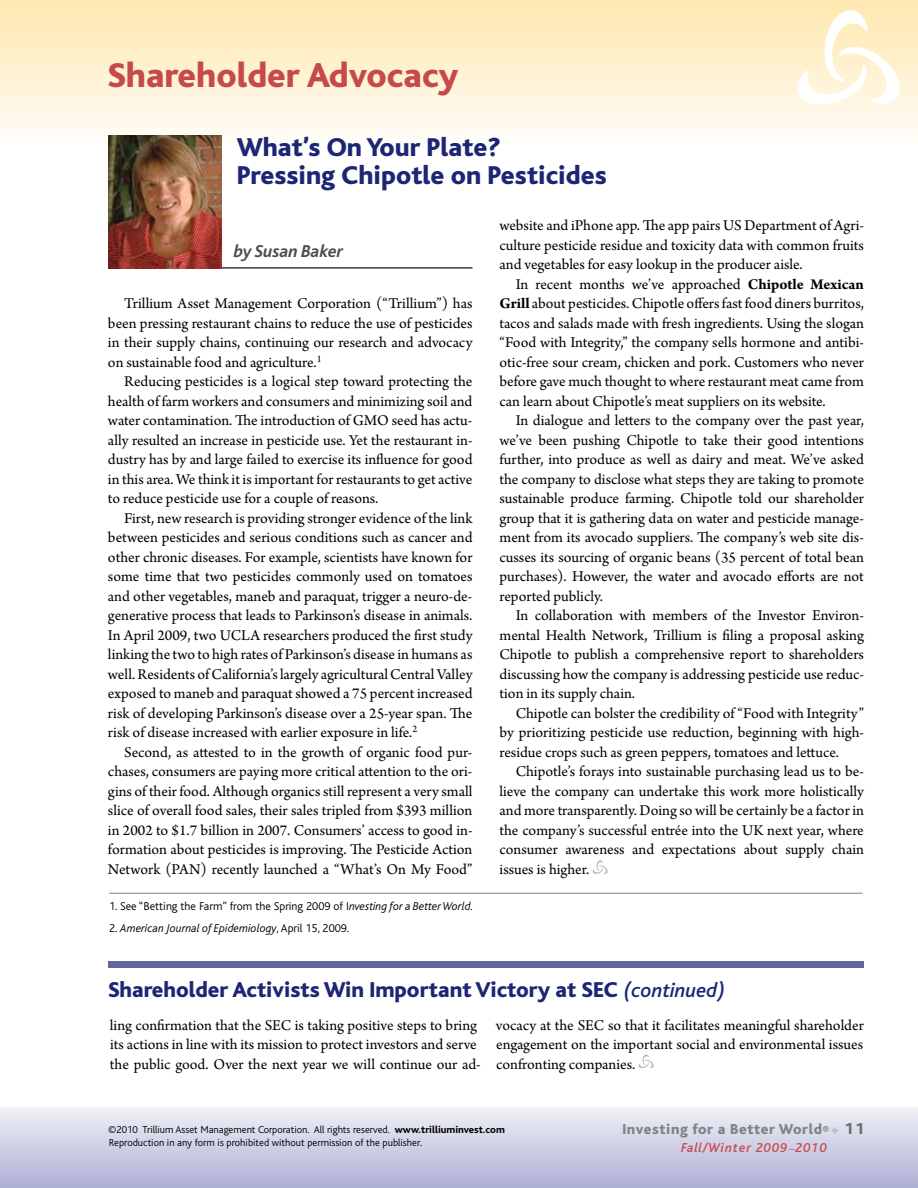
<style>
.page{position:relative;width:918px;height:1188px;background:#fff}
.page>*{position:absolute;margin:0;border:0;box-sizing:border-box;transform-origin:0 0}
.t1{font:800 36px "Bliss";color:#c74a4b}
.t2{font:800 27px/28.5px "Bliss";color:#1c2674}
.t3{font:800 22.5px "Bliss";color:#1c2674}
.t4{font:italic 700 18px "Bliss";color:#4d4d4f}
.t5{font:15.75px/19.5px "Arno Pro";color:#000;text-align:justify}
.t6{font:800 15px "Bliss";letter-spacing:.04em;color:#808285}
.t7{font:italic 500 13.5px "Bliss";letter-spacing:.08em;color:#c74a4b}
.t8{font:300 11.85px "Bliss";color:#000}
.t9{font:italic 300 11.85px "Bliss";color:#000}
.t10{font:300 10.5px/13.5px "Bliss";color:#000}
.s1{font-style:italic}
.s2{font-style:normal}
.s3{font-weight:700}
.s4{font-weight:500;font-style:italic;font-size:21px}
.s5{font-weight:800}
.s6{font-size:12px}
.s7{color:#bcbdc0}
.s8{font-size:16.5px;color:#6d6f71}
.s9{font-family:"Arno Pro";font-weight:400;font-style:normal}
</style>
<div class="page">
<div style="left:0;top:1107px;width:918px;height:81px;background:linear-gradient(to bottom,#f1f0f7,#adafd4)"></div>
<div style="left:0;top:0;width:918px;height:154px;background:linear-gradient(to bottom,#ffe8ad,#fffefe)"></div>
<svg style="left:796px;top:8px;width:104px;height:100px"></svg>
<svg style="left:592px;top:860px;width:16px;height:14px"></svg>
<hr style="left:108px;top:267px;width:364px;height:1px;background:#000">
<img style="left:108px;top:135px;width:113px;height:133px">
<svg style="left:638px;top:1054px;width:16px;height:15px"></svg>
<hr style="left:109px;top:893px;width:754px;height:1px;background:#808285">
<div style="left:108px;top:961px;width:756px;height:7px;background:#64649d"></div>
<h1 class="t1" style="left:107px;top:57px;width:353px">Shareholder Advocacy</h1>
<h2 class="t2" style="left:237px;top:133px;width:372px">What’s On Your Plate?<br>Pressing Chipotle on Pesticides</h2>
<p class="t4" style="left:234px;top:242px;width:111px">by Susan Baker</p>
<p class="t5" style="left:108px;top:295px;width:366px;text-indent:16px">Trillium Asset Management Corporation (“Trillium”) has been pressing restaurant chains to reduce the use of pesticides in their supply chains, continuing our research and advocacy on sustainable food and agriculture.<sup>1</sup></p>
<p class="t5" style="left:108px;top:373px;width:366px;text-indent:16px">Reducing pesticides is a logical step toward protecting the health of farm workers and consumers and minimizing soil and water contamination. The introduction of GMO seed has actu&shy;ally resulted an increase in pesticide use. Yet the restaurant in&shy;dustry has by and large failed to exercise its influence for good in this area. We think it is important for restaurants to get active to reduce pesticide use for a couple of reasons.</p>
<p class="t5" style="left:108px;top:509px;width:366px;text-indent:16px">First, new research is providing stronger evidence of the link between pesticides and serious conditions such as cancer and other chronic diseases. For example, scientists have known for some time that two pesticides commonly used on tomatoes and other vegetables, maneb and paraquat, trigger a neuro-de&shy;generative process that leads to Parkinson’s disease in animals.<br>In April 2009, two UCLA researchers produced the first study linking the two to high rates of Parkinson’s disease in humans as well. Residents of California’s largely agricultural Central Valley exposed to maneb and paraquat showed a 75 percent increased risk of developing Parkinson’s disease over a 25-year span. The risk of disease increased with earlier exposure in life.<sup>2</sup></p>
<p class="t5" style="left:108px;top:743px;width:366px;text-indent:16px">Second, as attested to in the growth of organic food pur&shy;chases, consumers are paying more critical attention to the ori&shy;gins of their food. Although organics still represent a very small slice of overall food sales, their sales tripled from $393 million in 2002 to $1.7 billion in 2007. Consumers’ access to good in&shy;formation about pesticides is improving. The Pesticide Action Network (PAN) recently launched a “What’s On My Food”</p>
<p class="t8" style="left:109px;top:900px;width:364px">1. See “Betting the Farm” from the Spring 2009 of I<span class="s1">nvesting for a Better World.</span></p>
<p class="t9" style="left:109px;top:922px;width:242px"><span class="s2">2.</span> American Journal of Epidemiology<span class="s2">, April 15, 2009.</span></p>
<p class="t5" style="left:499px;top:217px;width:366px">website and iPhone app. The app pairs US Department of Agri&shy;culture pesticide residue and toxicity data with common fruits and vegetables for easy lookup in the producer aisle.</p>
<p class="t5" style="left:500px;top:275px;width:366px;text-indent:16px">In recent months we’ve approached <span class="s3">Chipotle Mexican Grill</span> about pesticides. Chipotle offers fast food diners burritos, tacos and salads made with fresh ingredients. Using the slogan “Food with Integrity,” the company sells hormone and antibi&shy;otic-free sour cream, chicken and pork. Customers who never before gave much thought to where restaurant meat came from can learn about Chipotle’s meat suppliers on its website.</p>
<p class="t5" style="left:500px;top:412px;width:366px;text-indent:16px">In dialogue and letters to the company over the past year, we’ve been pushing Chipotle to take their good intentions further, into produce as well as dairy and meat. We’ve asked the company to disclose what steps they are taking to promote sustainable produce farming. Chipotle told our shareholder group that it is gathering data on water and pesticide manage&shy;ment from its avocado suppliers. The company’s web site dis&shy;cusses its sourcing of organic beans (35 percent of total bean purchases). However, the water and avocado efforts are not reported publicly.</p>
<p class="t5" style="left:500px;top:607px;width:366px;text-indent:16px">In collaboration with members of the Investor Environ&shy;mental Health Network, Trillium is filing a proposal asking Chipotle to publish a comprehensive report to shareholders discussing how the company is addressing pesticide use reduc&shy;tion in its supply chain.</p>
<p class="t5" style="left:500px;top:704px;width:366px;text-indent:16px">Chipotle can bolster the credibility of “Food with Integrity” by prioritizing pesticide use reduction, beginning with high&shy;residue crops such as green peppers, tomatoes and lettuce.</p>
<p class="t5" style="left:500px;top:763px;width:366px;text-indent:16px">Chipotle’s forays into sustainable purchasing lead us to be&shy;lieve the company can undertake this work more holistically and more transparently. Doing so will be certainly be a factor in the company’s successful entrée into the UK next year, where consumer awareness and expectations about supply chain issues is higher.</p>
<h3 class="t3" style="left:108px;top:978px;width:619px">Shareholder Activists Win Important Victory at SEC <span class="s4">(continued)</span></h3>
<p class="t5" style="left:110px;top:1016px;width:372px;text-align:left">ling confirmation that the SEC is taking positive steps to bring its actions in line with its mission to protect investors and serve the public good. Over the next year we will continue our ad-</p>
<p class="t5" style="left:496px;top:1016px;width:369px">vocacy at the SEC so that it facilitates meaningful shareholder engagement on the important social and environmental issues confronting companies.</p>
<p class="t10" style="left:108px;top:1123px;width:398px">©2010 Trillium Asset Management Corporation. All rights reserved. <span class="s5">www.trilliuminvest.com<br></span>Reproduction in any form is prohibited without permission of the publisher.</p>
<p class="t6" style="left:622px;top:1122px;width:243px">Investing for a Better World<span class="s6">®</span><span class="s7">✦</span> <span class="s8">11</span></p>
<p class="t7" style="left:681px;top:1141px;width:147px">Fall/Winter 2009<span class="s9">–</span>2010</p>
</div>
